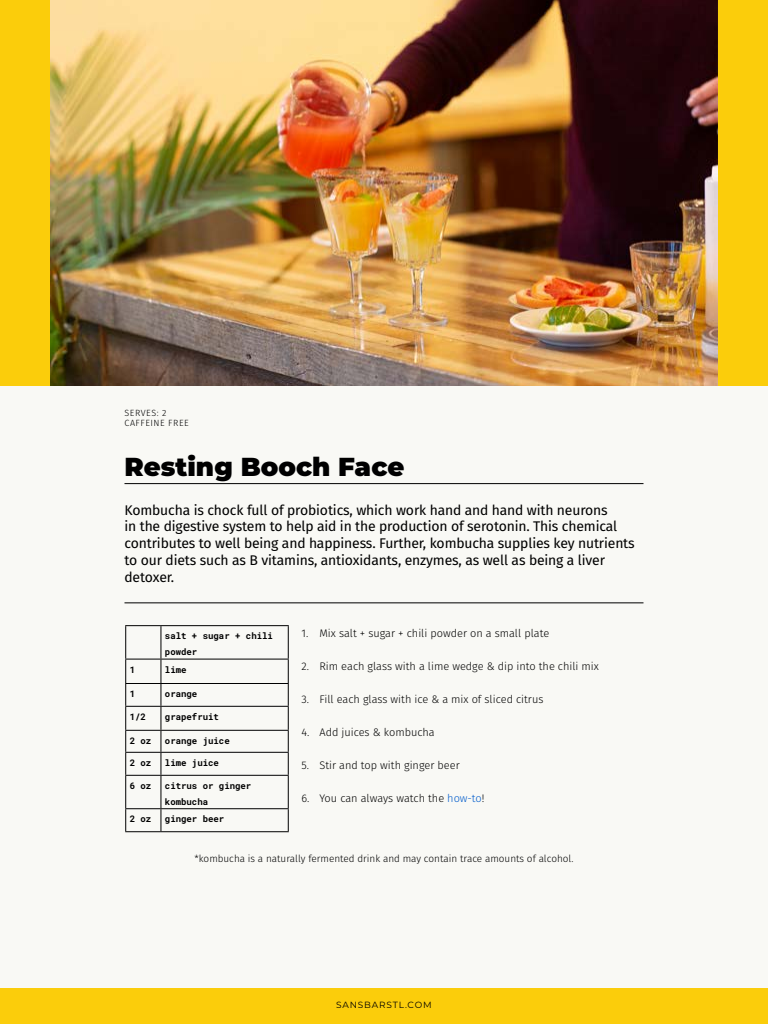
<style>
.page{position:relative;width:768px;height:1024px;background:#f8f8f2}
.page>*{position:absolute;margin:0;border:0;box-sizing:border-box;transform-origin:0 0}
.t1{font:900 26px "Montserrat";color:#000}
.t2{font:14px/16.8px "Fira Sans";letter-spacing:-.01em;color:#000}
.t3{font:300 11px "Fira Sans";color:#000}
.t4{font:300 10px "Fira Sans";color:#000}
.t5{font:700 9px/16px "Roboto Mono";color:#000}
.t6{font:300 9px/10.8px "Fira Sans";letter-spacing:.06em;color:#000}
.t7{font:9px "Montserrat";letter-spacing:.09em;color:#000}
.s1{color:#005bcb}
</style>
<div class="page">
<div style="left:0;top:0;width:768px;height:386px;background:#fbcd0b"></div>
<img style="left:50px;top:0;width:668px;height:386px">
<div style="left:0;top:988px;width:768px;height:36px;background:#fbcd0b"></div>
<hr style="left:124px;top:603px;width:520px;height:1px;background:#000">
<hr style="left:124px;top:483px;width:520px;height:1px;background:#000">
<hr style="left:125px;top:625px;width:36px;height:1px;background:#000">
<hr style="left:125px;top:626px;width:1px;height:33px;background:#000">
<hr style="left:161px;top:625px;width:128px;height:1px;background:#000">
<hr style="left:160px;top:626px;width:1px;height:33px;background:#000">
<hr style="left:288px;top:626px;width:1px;height:33px;background:#000">
<hr style="left:125px;top:659px;width:36px;height:1px;background:#000">
<hr style="left:161px;top:659px;width:128px;height:1px;background:#000">
<hr style="left:125px;top:683px;width:36px;height:1px;background:#000">
<hr style="left:161px;top:683px;width:128px;height:1px;background:#000">
<hr style="left:125px;top:706px;width:36px;height:1px;background:#000">
<hr style="left:161px;top:706px;width:128px;height:1px;background:#000">
<hr style="left:125px;top:730px;width:36px;height:1px;background:#000">
<hr style="left:161px;top:730px;width:128px;height:1px;background:#000">
<hr style="left:125px;top:752px;width:36px;height:1px;background:#000">
<svg style="left:125px;top:660px;width:1px;height:115px"></svg>
<hr style="left:161px;top:752px;width:128px;height:1px;background:#000">
<svg style="left:160px;top:660px;width:1px;height:115px"></svg>
<svg style="left:288px;top:660px;width:1px;height:115px"></svg>
<hr style="left:125px;top:775px;width:36px;height:1px;background:#000">
<hr style="left:125px;top:776px;width:1px;height:32px;background:#000">
<hr style="left:161px;top:775px;width:128px;height:1px;background:#000">
<hr style="left:160px;top:776px;width:1px;height:32px;background:#000">
<hr style="left:288px;top:776px;width:1px;height:32px;background:#000">
<hr style="left:125px;top:808px;width:36px;height:1px;background:#000">
<svg style="left:125px;top:809px;width:1px;height:22px"></svg>
<hr style="left:161px;top:808px;width:128px;height:1px;background:#000">
<svg style="left:160px;top:809px;width:1px;height:22px"></svg>
<svg style="left:288px;top:809px;width:1px;height:22px"></svg>
<hr style="left:125px;top:831px;width:36px;height:1px;background:#000">
<hr style="left:161px;top:831px;width:128px;height:1px;background:#000">
<p class="t6" style="left:125px;top:407px;width:66px">SERVES: 2<br>CAFFEINE FREE</p>
<h1 class="t1" style="left:124px;top:447px;width:281px">Resting Booch Face</h1>
<p class="t2" style="left:124px;top:501px;width:512px">Kombucha is chock full of probiotics, which work hand and hand with neurons<br>in the digestive system to help aid in the production of serotonin. This chemical contributes to well being and happiness. Further, kombucha supplies key nutrients to our diets such as B vitamins, antioxidants, enzymes, as well as being a liver detoxer.</p>
<p class="t5" style="left:165px;top:628px;width:110px">salt + sugar + chili powder</p>
<p class="t5" style="left:130px;top:661px;width:7px">1</p>
<p class="t5" style="left:165px;top:661px;width:23px">lime</p>
<p class="t5" style="left:130px;top:685px;width:7px">1</p>
<p class="t5" style="left:165px;top:685px;width:34px">orange</p>
<p class="t5" style="left:130px;top:708px;width:18px">1/2</p>
<p class="t5" style="left:165px;top:708px;width:56px">grapefruit</p>
<p class="t5" style="left:130px;top:732px;width:23px">2 oz</p>
<p class="t5" style="left:165px;top:732px;width:66px">orange juice</p>
<p class="t5" style="left:130px;top:754px;width:23px">2 oz</p>
<p class="t5" style="left:165px;top:754px;width:56px">lime juice</p>
<p class="t5" style="left:130px;top:777px;width:23px">6 oz</p>
<p class="t5" style="left:165px;top:777px;width:88px">citrus or ginger kombucha</p>
<p class="t5" style="left:130px;top:811px;width:23px">2 oz</p>
<p class="t5" style="left:165px;top:811px;width:61px">ginger beer</p>
<p class="t3" style="left:302px;top:625px;width:249px">1. Mix salt + sugar + chili powder on a small plate</p>
<p class="t3" style="left:302px;top:658px;width:299px">2. Rim each glass with a lime wedge &amp; dip into the chili mix</p>
<p class="t3" style="left:302px;top:691px;width:243px">3. Fill each glass with ice &amp; a mix of sliced citrus</p>
<p class="t3" style="left:302px;top:724px;width:135px">4. Add juices &amp; kombucha</p>
<p class="t3" style="left:302px;top:757px;width:160px">5. Stir and top with ginger beer</p>
<p class="t3" style="left:302px;top:790px;width:185px">6. You can always watch the <span class="s1">how-to</span>!</p>
<p class="t4" style="left:194px;top:851px;width:381px">*kombucha is a naturally fermented drink and may contain trace amounts of alcohol.</p>
<p class="t7" style="left:336px;top:998px;width:97px">SANSBARSTL.COM</p>
</div>
